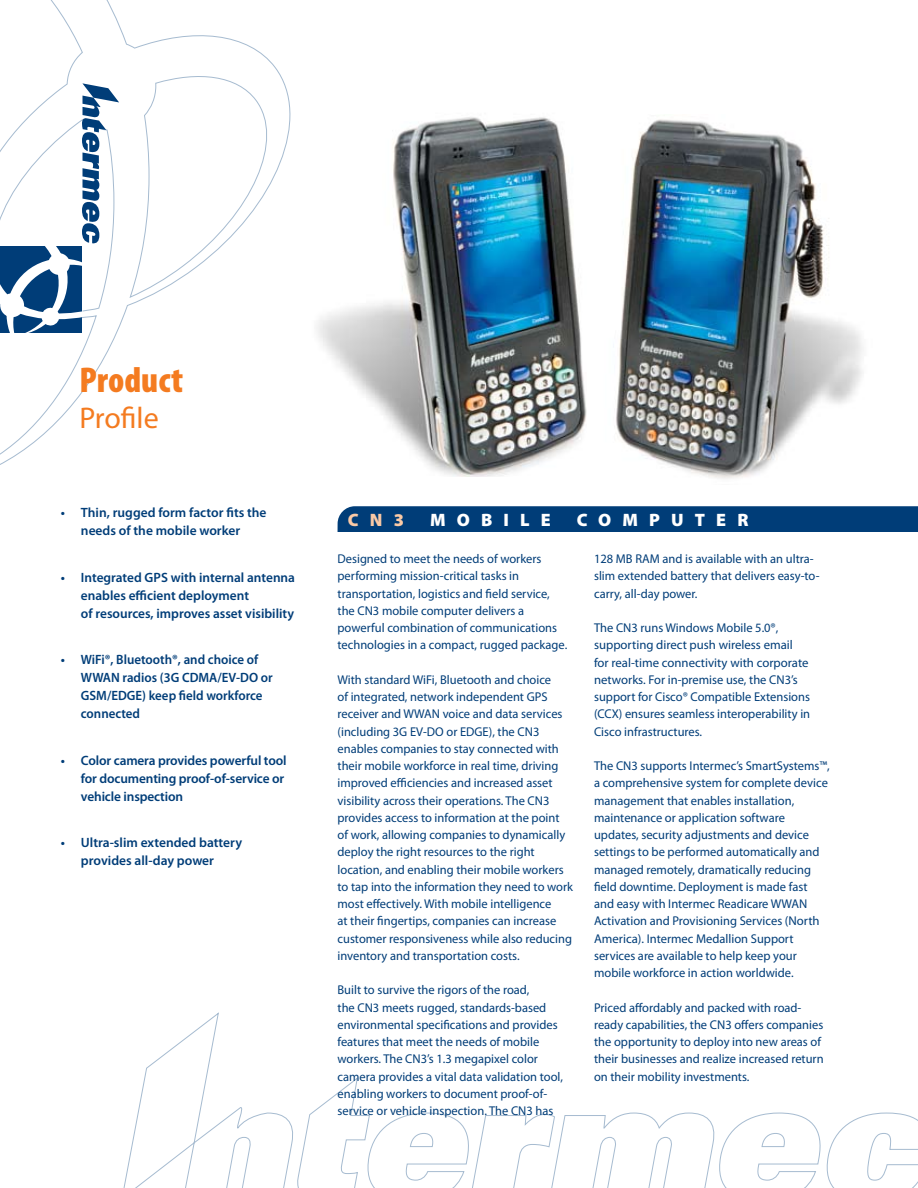
<style>
.page{position:relative;width:918px;height:1188px;background:#fff}
.page>*{position:absolute;margin:0;border:0;box-sizing:border-box;transform-origin:0 0}
.t1{font:900 condensed 36px "Myriad Pro";color:#f47b20}
.t2{font:30px "Myriad Pro";letter-spacing:-.005em;color:#f47b20}
.t3{font:900 18px "Myriad Pro";letter-spacing:.62em;color:#fff}
.t4{font:900 18px "Myriad Pro";color:#fbcaa6}
.t5{font:600 13.5px/18px "Myriad Pro";color:#003d78}
.t6{font:12.75px/17.2px "Myriad Pro";color:#003d78}
</style>
<div class="page">
<svg style="left:0;top:0;width:291px;height:465px"></svg>
<svg style="left:0;top:83px;width:119px;height:249px"></svg>
<div style="left:338px;top:506px;width:580px;height:26px;background:#003d78"></div>
<svg style="left:123px;top:1012px;width:795px;height:176px"></svg>
<img style="left:316px;top:117px;width:271px;height:360px">
<img style="left:616px;top:119px;width:247px;height:360px">
<h1 class="t1" style="left:80px;top:359px;width:105px">Product</h1>
<h2 class="t2" style="left:80px;top:399px;width:81px">Profile</h2>
<p class="t5" style="left:61px;top:503px;width:207px;text-align:center">• Thin, rugged form factor fits the needs of the mobile worker</p>
<p class="t5" style="left:81px;top:568px;width:216px;text-indent:-20px">• Integrated GPS with internal antenna enables efficient deployment<br>of resources, improves asset visibility</p>
<p class="t5" style="left:81px;top:650px;width:193px;text-indent:-20px">• WiFi®, Bluetooth®, and choice of<br>WWAN radios (3G CDMA/EV-DO or<br>GSM/EDGE) keep field workforce connected</p>
<p class="t5" style="left:81px;top:751px;width:207px;text-indent:-20px">• Color camera provides powerful tool for documenting proof-of-service or vehicle inspection</p>
<p class="t5" style="left:61px;top:833px;width:183px;text-align:center">• Ultra-slim extended battery provides all-day power</p>
<h3 class="t4" style="left:348px;top:508px;width:58px">CN3</h3>
<h3 class="t3" style="left:430px;top:508px;width:122px">MOBILE</h3>
<h3 class="t3" style="left:577px;top:508px;width:173px">COMPUTER</h3>
<p class="t6" style="left:338px;top:550px;width:231px">Designed to meet the needs of workers performing mission-critical tasks in transportation, logistics and field service, the CN3 mobile computer delivers a powerful combination of communications technologies in a compact, rugged package.</p>
<p class="t6" style="left:338px;top:671px;width:237px">With standard WiFi, Bluetooth and choice<br>of integrated, network independent GPS receiver and WWAN voice and data services (including 3G EV-DO or EDGE), the CN3 enables companies to stay connected with their mobile workforce in real time, driving improved efficiencies and increased asset visibility across their operations. The CN3 provides access to information at the point of work, allowing companies to dynamically deploy the right resources to the right location, and enabling their mobile workers to tap into the information they need to work most effectively. With mobile intelligence<br>at their fingertips, companies can increase customer responsiveness while also reducing inventory and transportation costs.</p>
<p class="t6" style="left:338px;top:981px;width:227px">Built to survive the rigors of the road,<br>the CN3 meets rugged, standards-based environmental specifications and provides features that meet the needs of mobile workers. The CN3’s 1.3 megapixel color camera provides a vital data validation tool, enabling workers to document proof-of&shy;service or vehicle inspection. The CN3 has</p>
<p class="t6" style="left:594px;top:550px;width:227px">128 MB RAM and is available with an ultra&shy;slim extended battery that delivers easy-to&shy;carry, all-day power.</p>
<p class="t6" style="left:594px;top:619px;width:218px">The CN3 runs Windows Mobile 5.0®, supporting direct push wireless email for real-time connectivity with corporate networks. For in-premise use, the CN3’s support for Cisco® Compatible Extensions (CCX) ensures seamless interoperability in Cisco infrastructures.</p>
<p class="t6" style="left:594px;top:757px;width:237px">The CN3 supports Intermec’s SmartSystems™, a comprehensive system for complete device management that enables installation, maintenance or application software updates, security adjustments and device settings to be performed automatically and managed remotely, dramatically reducing field downtime. Deployment is made fast and easy with Intermec Readicare WWAN Activation and Provisioning Services (North America). Intermec Medallion Support services are available to help keep your mobile workforce in action worldwide.</p>
<p class="t6" style="left:594px;top:998px;width:231px">Priced affordably and packed with road&shy;ready capabilities, the CN3 offers companies the opportunity to deploy into new areas of their businesses and realize increased return on their mobility investments.</p>
</div>
